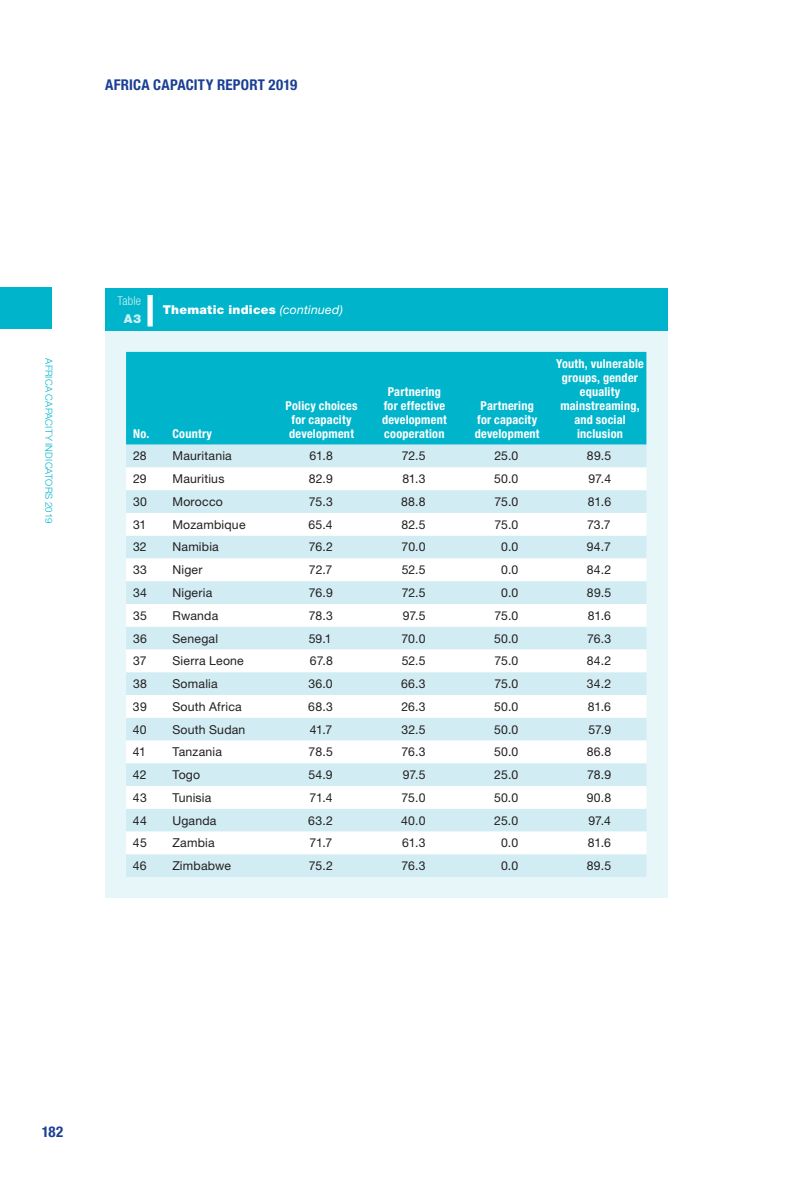
<style>
.page{position:relative;width:804px;height:1196px;background:#fff}
.page>*{position:absolute;margin:0;border:0;box-sizing:border-box;transform-origin:0 0}
.t1{font:700 condensed 14.88px "Helvetica Neue LT Std";letter-spacing:.015em;color:#1b3f94}
.t2{font:12.25px "Helvetica Neue LT Std";letter-spacing:.015em;color:#231f20}
.t3{font:700 condensed 12.25px/14px "Helvetica Neue LT Std";letter-spacing:.02em;color:#fff;text-align:center}
.t4{font:900 12.25px "Helvetica Neue LT Std";letter-spacing:.02em;color:#fff}
.t5{font:300 condensed 12.25px "Helvetica Neue LT Std";letter-spacing:.01em;color:#fff}
.t6{font:300 9.62px "Helvetica Neue LT Std";letter-spacing:.005em;color:#00b5cb}
.s1{font-weight:400;font-style:italic}
</style>
<div class="page">
<div style="left:0;top:287px;width:52px;height:42px;background:#00b5cb"></div>
<div style="left:105px;top:289px;width:562px;height:609px;background:#e7f6f8"></div>
<div style="left:126px;top:352px;width:520px;height:92px;background:#00b5cb"></div>
<div style="left:126px;top:444px;width:520px;height:433px;background:#d1ecf2"></div>
<svg style="left:126px;top:467px;width:520px;height:387px;background:#e9f6f8"></svg>
<div style="left:105px;top:289px;width:562px;height:42px;background:#00b5cb"></div>
<div style="left:147px;top:295px;width:6px;height:31px;background:#fff"></div>
<p class="t1" style="left:105px;top:76px;width:194px">AFRICA CAPACITY REPORT 2019</p>
<p class="t6" style="left:55px;top:358px;width:166px;rotate:90deg">Africa Capacity Indicators 2019</p>
<p class="t5" style="left:117px;top:294px;width:25px">Table</p>
<p class="t4" style="left:124px;top:311px;width:19px">A3</p>
<p class="t4" style="left:163px;top:302px;width:182px">Thematic indices <span class="s1">(continued)</span></p>
<p class="t3" style="left:133px;top:426px;width:80px">No. Country</p>
<p class="t3" style="left:286px;top:398px;width:73px;text-align:left">Policy choices for capacity development</p>
<p class="t3" style="left:382px;top:384px;width:66px">Partnering for effective development cooperation</p>
<p class="t3" style="left:475px;top:398px;width:66px">Partnering for capacity development</p>
<p class="t3" style="left:556px;top:356px;width:89px">Youth, vulnerable groups, gender equality mainstreaming, and social inclusion</p>
<p class="t2" style="left:133px;top:449px;width:15px">28</p>
<p class="t2" style="left:172px;top:449px;width:61px">Mauritania</p>
<p class="t2" style="left:309px;top:449px;width:25px">61.8</p>
<p class="t2" style="left:402px;top:449px;width:25px">72.5</p>
<p class="t2" style="left:494px;top:449px;width:25px">25.0</p>
<p class="t2" style="left:587px;top:449px;width:26px">89.5</p>
<p class="t2" style="left:133px;top:471px;width:15px">29</p>
<p class="t2" style="left:172px;top:471px;width:54px">Mauritius</p>
<p class="t2" style="left:309px;top:471px;width:26px">82.9</p>
<p class="t2" style="left:402px;top:471px;width:25px">81.3</p>
<p class="t2" style="left:494px;top:471px;width:26px">50.0</p>
<p class="t2" style="left:588px;top:471px;width:24px">97.4</p>
<p class="t2" style="left:133px;top:494px;width:15px">30</p>
<p class="t2" style="left:172px;top:494px;width:52px">Morocco</p>
<p class="t2" style="left:309px;top:494px;width:25px">75.3</p>
<p class="t2" style="left:401px;top:494px;width:26px">88.8</p>
<p class="t2" style="left:494px;top:494px;width:25px">75.0</p>
<p class="t2" style="left:588px;top:494px;width:25px">81.6</p>
<p class="t2" style="left:133px;top:517px;width:15px">31</p>
<p class="t2" style="left:172px;top:517px;width:75px">Mozambique</p>
<p class="t2" style="left:308px;top:517px;width:26px">65.4</p>
<p class="t2" style="left:401px;top:517px;width:26px">82.5</p>
<p class="t2" style="left:494px;top:517px;width:25px">75.0</p>
<p class="t2" style="left:587px;top:517px;width:25px">73.7</p>
<p class="t2" style="left:133px;top:540px;width:15px">32</p>
<p class="t2" style="left:172px;top:540px;width:48px">Namibia</p>
<p class="t2" style="left:309px;top:540px;width:26px">76.2</p>
<p class="t2" style="left:401px;top:540px;width:25px">70.0</p>
<p class="t2" style="left:501px;top:540px;width:19px">0.0</p>
<p class="t2" style="left:587px;top:540px;width:25px">94.7</p>
<p class="t2" style="left:133px;top:562px;width:15px">33</p>
<p class="t2" style="left:172px;top:562px;width:32px">Niger</p>
<p class="t2" style="left:309px;top:562px;width:25px">72.7</p>
<p class="t2" style="left:401px;top:562px;width:26px">52.5</p>
<p class="t2" style="left:501px;top:562px;width:19px">0.0</p>
<p class="t2" style="left:587px;top:562px;width:26px">84.2</p>
<p class="t2" style="left:133px;top:585px;width:15px">34</p>
<p class="t2" style="left:172px;top:585px;width:41px">Nigeria</p>
<p class="t2" style="left:309px;top:585px;width:26px">76.9</p>
<p class="t2" style="left:402px;top:585px;width:25px">72.5</p>
<p class="t2" style="left:501px;top:585px;width:19px">0.0</p>
<p class="t2" style="left:587px;top:585px;width:26px">89.5</p>
<p class="t2" style="left:133px;top:608px;width:15px">35</p>
<p class="t2" style="left:172px;top:608px;width:47px">Rwanda</p>
<p class="t2" style="left:309px;top:608px;width:26px">78.3</p>
<p class="t2" style="left:403px;top:608px;width:24px">97.5</p>
<p class="t2" style="left:494px;top:608px;width:25px">75.0</p>
<p class="t2" style="left:588px;top:608px;width:25px">81.6</p>
<p class="t2" style="left:133px;top:631px;width:15px">36</p>
<p class="t2" style="left:172px;top:631px;width:47px">Senegal</p>
<p class="t2" style="left:309px;top:631px;width:25px">59.1</p>
<p class="t2" style="left:401px;top:631px;width:25px">70.0</p>
<p class="t2" style="left:494px;top:631px;width:26px">50.0</p>
<p class="t2" style="left:587px;top:631px;width:26px">76.3</p>
<p class="t2" style="left:133px;top:653px;width:15px">37</p>
<p class="t2" style="left:172px;top:653px;width:73px">Sierra Leone</p>
<p class="t2" style="left:310px;top:653px;width:24px">67.8</p>
<p class="t2" style="left:401px;top:653px;width:26px">52.5</p>
<p class="t2" style="left:494px;top:653px;width:25px">75.0</p>
<p class="t2" style="left:587px;top:653px;width:26px">84.2</p>
<p class="t2" style="left:133px;top:676px;width:15px">38</p>
<p class="t2" style="left:172px;top:676px;width:47px">Somalia</p>
<p class="t2" style="left:308px;top:676px;width:26px">36.0</p>
<p class="t2" style="left:401px;top:676px;width:26px">66.3</p>
<p class="t2" style="left:494px;top:676px;width:25px">75.0</p>
<p class="t2" style="left:587px;top:676px;width:26px">34.2</p>
<p class="t2" style="left:133px;top:699px;width:15px">39</p>
<p class="t2" style="left:172px;top:699px;width:71px">South Africa</p>
<p class="t2" style="left:308px;top:699px;width:26px">68.3</p>
<p class="t2" style="left:401px;top:699px;width:26px">26.3</p>
<p class="t2" style="left:494px;top:699px;width:26px">50.0</p>
<p class="t2" style="left:588px;top:699px;width:25px">81.6</p>
<p class="t2" style="left:133px;top:722px;width:15px">40</p>
<p class="t2" style="left:172px;top:722px;width:75px">South Sudan</p>
<p class="t2" style="left:310px;top:722px;width:24px">41.7</p>
<p class="t2" style="left:401px;top:722px;width:26px">32.5</p>
<p class="t2" style="left:494px;top:722px;width:26px">50.0</p>
<p class="t2" style="left:588px;top:722px;width:24px">57.9</p>
<p class="t2" style="left:133px;top:744px;width:15px">41</p>
<p class="t2" style="left:172px;top:744px;width:51px">Tanzania</p>
<p class="t2" style="left:309px;top:744px;width:26px">78.5</p>
<p class="t2" style="left:401px;top:744px;width:26px">76.3</p>
<p class="t2" style="left:494px;top:744px;width:26px">50.0</p>
<p class="t2" style="left:586px;top:744px;width:26px">86.8</p>
<p class="t2" style="left:133px;top:767px;width:15px">42</p>
<p class="t2" style="left:172px;top:767px;width:29px">Togo</p>
<p class="t2" style="left:308px;top:767px;width:26px">54.9</p>
<p class="t2" style="left:403px;top:767px;width:24px">97.5</p>
<p class="t2" style="left:494px;top:767px;width:25px">25.0</p>
<p class="t2" style="left:587px;top:767px;width:26px">78.9</p>
<p class="t2" style="left:133px;top:790px;width:15px">43</p>
<p class="t2" style="left:172px;top:790px;width:41px">Tunisia</p>
<p class="t2" style="left:309px;top:790px;width:25px">71.4</p>
<p class="t2" style="left:401px;top:790px;width:25px">75.0</p>
<p class="t2" style="left:494px;top:790px;width:26px">50.0</p>
<p class="t2" style="left:586px;top:790px;width:26px">90.8</p>
<p class="t2" style="left:133px;top:813px;width:15px">44</p>
<p class="t2" style="left:172px;top:813px;width:46px">Uganda</p>
<p class="t2" style="left:308px;top:813px;width:26px">63.2</p>
<p class="t2" style="left:401px;top:813px;width:26px">40.0</p>
<p class="t2" style="left:494px;top:813px;width:25px">25.0</p>
<p class="t2" style="left:588px;top:813px;width:24px">97.4</p>
<p class="t2" style="left:133px;top:835px;width:15px">45</p>
<p class="t2" style="left:172px;top:835px;width:44px">Zambia</p>
<p class="t2" style="left:309px;top:835px;width:24px">71.7</p>
<p class="t2" style="left:402px;top:835px;width:25px">61.3</p>
<p class="t2" style="left:501px;top:835px;width:19px">0.0</p>
<p class="t2" style="left:588px;top:835px;width:25px">81.6</p>
<p class="t2" style="left:133px;top:858px;width:15px">46</p>
<p class="t2" style="left:172px;top:858px;width:60px">Zimbabwe</p>
<p class="t2" style="left:309px;top:858px;width:26px">75.2</p>
<p class="t2" style="left:401px;top:858px;width:26px">76.3</p>
<p class="t2" style="left:501px;top:858px;width:19px">0.0</p>
<p class="t2" style="left:587px;top:858px;width:26px">89.5</p>
<p class="t1" style="left:42px;top:1122px;width:23px">182</p>
</div>
